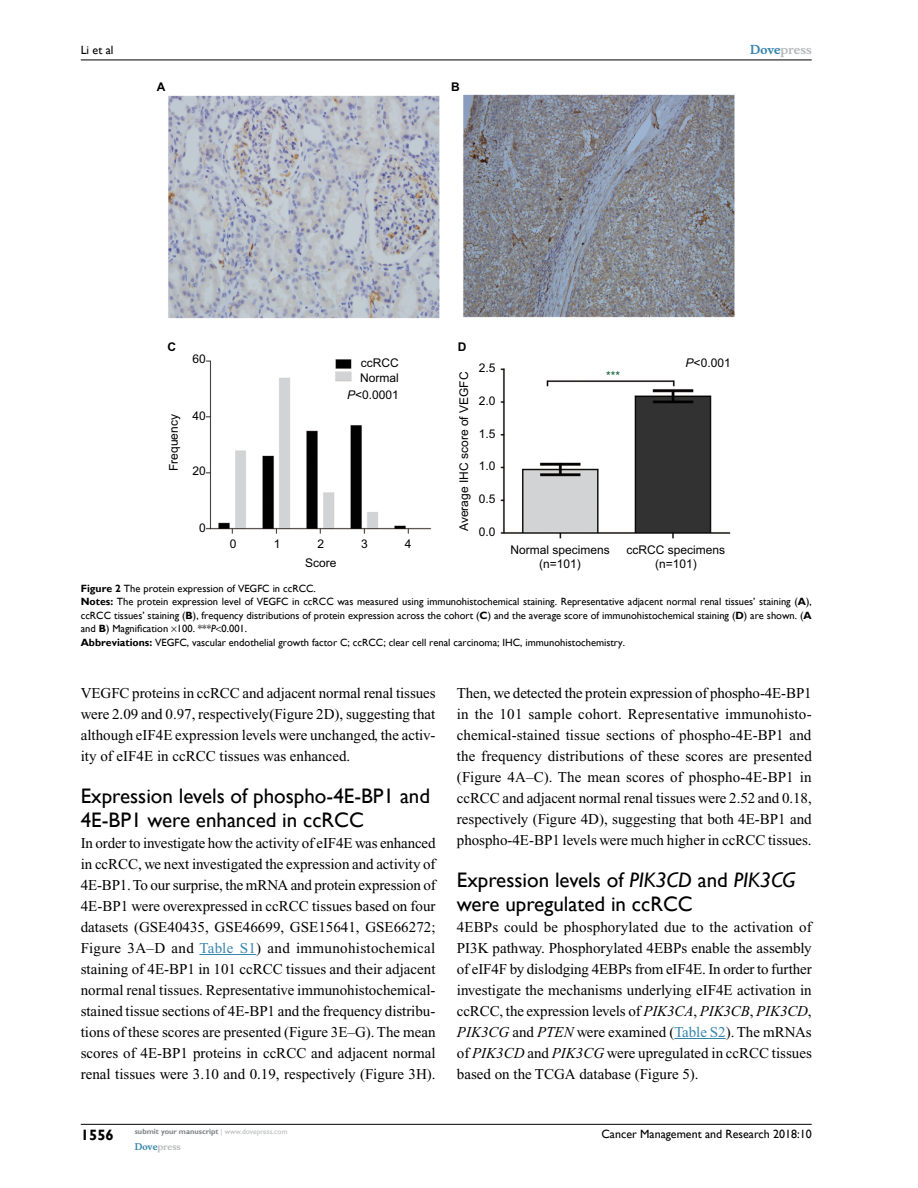
<style>
.page{position:relative;width:918px;height:1188px;background:#fff}
.page>*{position:absolute;margin:0;border:0;box-sizing:border-box;transform-origin:0 0}
.t1{font:21px/24px "Gill Sans";color:#000}
.t2{font:15px/21px "Times New Roman";color:#000;text-align:justify}
.t3{font:700 15px "Gill Sans";color:#000}
.t4{font:12px/14.4px "Arial";color:#000;text-align:center}
.t5{font:12px "Gill Sans";color:#000}
.t6{font:700 12px "Musee";color:#b8babc}
.t7{font:700 12px "Arial";color:#000}
.t8{font:12px "Arial";color:#08582f}
.t9{font:10.5px/13.5px "Gill Sans";color:#000}
.t10{font:700 9px "Musee";color:#b8babc}
.t11{font:700 7.5px "Gill Sans";color:#808285}
.s1{color:#3785ad}
.s2{font-style:italic}
.s3{font-weight:700}
.s4{font-weight:400;color:#b8babc}
</style>
<div class="page">
<hr style="left:81px;top:1124px;width:731px;height:1px;background:#000">
<hr style="left:81px;top:60px;width:731px;height:1px;background:#000">
<hr style="left:199px;top:954px;width:57px;height:1px;background:#3785ad">
<hr style="left:674px;top:1038px;width:52px;height:1px;background:#3785ad">
<img style="left:168px;top:94px;width:567px;height:444px">
<p class="t5" style="left:81px;top:43px;width:34px">Li et al</p>
<p class="t7" style="left:157px;top:79px;width:10px">A</p>
<p class="t7" style="left:451px;top:79px;width:10px">B</p>
<p class="t6" style="left:750px;top:43px;width:63px"><span class="s1">Dove</span>press</p>
<p class="t7" style="left:167px;top:339px;width:10px">C</p>
<p class="t7" style="left:458px;top:339px;width:10px">D</p>
<p class="t4" style="left:360px;top:356px;width:40px;line-height:14.9px;text-align:left">ccRCC<br>Normal</p>
<p class="t4" style="left:347px;top:388px;width:53px"><span class="s2">P</span>&lt;0.0001</p>
<p class="t4" style="left:193px;top:409px;width:15px">40</p>
<p class="t4" style="left:193px;top:352px;width:15px">60</p>
<p class="t4" style="left:479px;top:361px;width:18px">2.5</p>
<p class="t4" style="left:457px;top:531px;width:161px;rotate:-90deg">Average IHC score of VEGFC</p>
<p class="t4" style="left:479px;top:393px;width:18px">2.0</p>
<p class="t4" style="left:166px;top:471px;width:58px;rotate:-90deg">Frequency</p>
<p class="t4" style="left:479px;top:426px;width:18px">1.5</p>
<p class="t4" style="left:479px;top:459px;width:18px">1.0</p>
<p class="t4" style="left:193px;top:464px;width:15px">20</p>
<p class="t4" style="left:479px;top:492px;width:18px">0.5</p>
<p class="t4" style="left:199px;top:521px;width:8px">0</p>
<p class="t4" style="left:479px;top:525px;width:18px">0.0</p>
<p class="t4" style="left:230px;top:537px;width:8px">0</p>
<p class="t4" style="left:274px;top:537px;width:8px">1</p>
<p class="t4" style="left:317px;top:537px;width:8px">2</p>
<p class="t4" style="left:361px;top:537px;width:8px">3</p>
<p class="t4" style="left:405px;top:537px;width:8px">4</p>
<p class="t4" style="left:305px;top:556px;width:33px">Score</p>
<p class="t8" style="left:606px;top:368px;width:16px">***</p>
<p class="t4" style="left:686px;top:356px;width:47px"><span class="s2">P</span>&lt;0.001</p>
<p class="t4" style="left:510px;top:543px;width:101px">Normal specimens (n=101)</p>
<p class="t4" style="left:627px;top:543px;width:100px">ccRCC specimens (n=101)</p>
<p class="t9" style="left:81px;top:582px;width:732px"><span class="s3">Figure 2</span> The protein expression of VEGFC in ccRCC.<br><span class="s3">Notes:</span> The protein expression level of VEGFC in ccRCC was measured using immunohistochemical staining. Representative adjacent normal renal tissues’ staining (<span class="s3">A</span>), ccRCC tissues’ staining (<span class="s3">B</span>), frequency distributions of protein expression across the cohort (<span class="s3">C</span>) and the average score of immunohistochemical staining (<span class="s3">D</span>) are shown. (<span class="s3">A </span>and <span class="s3">B</span>) Magnification 100. ***<span class="s2">P</span> 0.001.<br><span class="s3">Abbreviations:</span> VEGFC, vascular endothelial growth factor C; ccRCC; clear cell renal carcinoma; IHC, immunohistochemistry.</p>
<p class="t2" style="left:81px;top:683px;width:356px">VEGFC proteins in ccRCC and adjacent normal renal tissues were 2.09 and 0.97, respectively(Figure 2D), suggesting that although eIF4E expression levels were unchanged, the activ&shy;ity of eIF4E in ccRCC tissues was enhanced.</p>
<h1 class="t1" style="left:81px;top:784px;width:351px">Expression levels of phospho-4E-BP1 and<br>4E-BP1 were enhanced in ccRCC</h1>
<p class="t2" style="left:81px;top:833px;width:357px">In order to investigate how the activity of eIF4E was enhanced in ccRCC, we next investigated the expression and activity of 4E-BP1. To our surprise, the mRNA and protein expression of 4E-BP1 were overexpressed in ccRCC tissues based on four datasets (GSE40435, GSE46699, GSE15641, GSE66272; Figure 3A–D and <span class="s1">Table S1</span>) and immunohistochemical staining of 4E-BP1 in 101 ccRCC tissues and their adjacent normal renal tissues. Representative immunohistochemical&shy;stained tissue sections of 4E-BP1 and the frequency distribu&shy;tions of these scores are presented (Figure 3E–G). The mean scores of 4E-BP1 proteins in ccRCC and adjacent normal renal tissues were 3.10 and 0.19, respectively (Figure 3H).</p>
<p class="t2" style="left:457px;top:683px;width:357px">Then, we detected the protein expression of phospho-4E-BP1 in the 101 sample cohort. Representative immunohisto&shy;chemical-stained tissue sections of phospho-4E-BP1 and the frequency distributions of these scores are presented (Figure 4A–C). The mean scores of phospho-4E-BP1 in ccRCC and adjacent normal renal tissues were 2.52 and 0.18, respectively (Figure 4D), suggesting that both 4E-BP1 and phospho-4E-BP1 levels were much higher in ccRCC tissues.</p>
<h1 class="t1" style="left:457px;top:868px;width:340px">Expression levels of <span class="s2">PIK3CD</span> and <span class="s2">PIK3CG </span>were upregulated in ccRCC</h1>
<p class="t2" style="left:457px;top:917px;width:357px">4EBPs could be phosphorylated due to the activation of PI3K pathway. Phosphorylated 4EBPs enable the assembly of eIF4F by dislodging 4EBPs from eIF4E. In order to further investigate the mechanisms underlying eIF4E activation in ccRCC, the expression levels of <span class="s2">PIK3CA</span>, <span class="s2">PIK3CB</span>, <span class="s2">PIK3CD</span>, <span class="s2">PIK3CG</span> and <span class="s2">PTEN</span> were examined (<span class="s1">Table S2</span>). The mRNAs of <span class="s2">PIK3CD</span> and <span class="s2">PIK3CG</span> were upregulated in ccRCC tissues based on the TCGA database (Figure 5).</p>
<p class="t3" style="left:81px;top:1126px;width:35px">1556</p>
<p class="t11" style="left:135px;top:1127px;width:154px">submit your manuscript <span class="s4">| www.dovepress.com</span></p>
<p class="t10" style="left:135px;top:1141px;width:48px"><span class="s1">Dove</span>press</p>
<p class="t5" style="left:601px;top:1127px;width:212px">Cancer Management and Research 2018:10</p>
</div>
